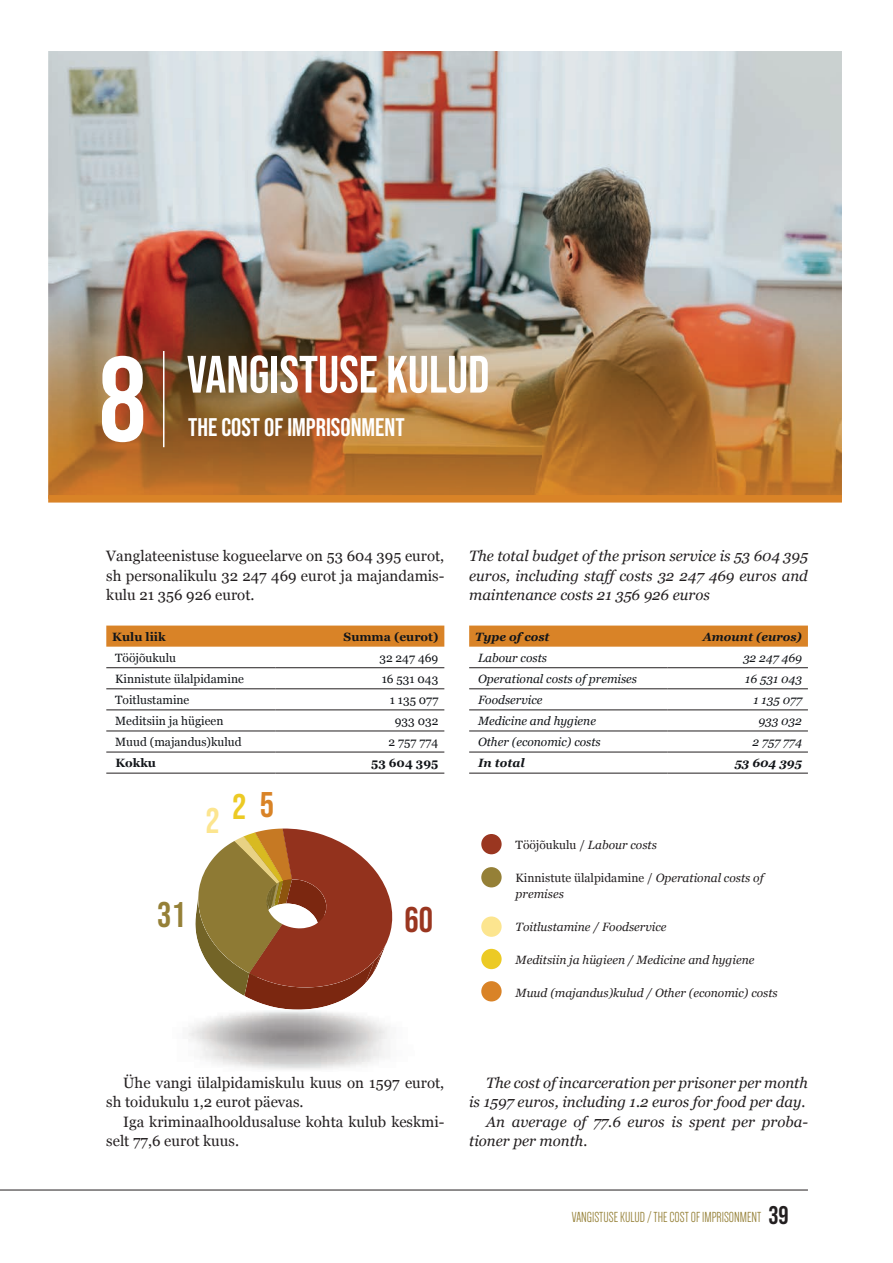
<style>
.page{position:relative;width:893px;height:1263px;background:#fff}
.page>*{position:absolute;margin:0;border:0;box-sizing:border-box;transform-origin:0 0}
.t1{font:120px "Bebas Neue";color:#fff}
.t2{font:52.5px "Bebas Neue";color:#fff}
.t3{font:35.7px "Bebas Neue";color:#fce58f}
.t4{font:35.7px "Bebas Neue";color:#958037}
.t5{font:35.7px "Bebas Neue";color:#9a3620}
.t6{font:25.5px "Bebas Neue";color:#fff}
.t7{font:italic 15px/19.5px "Georgia";color:#231f20;text-align:justify}
.t8{font:15px/19.5px "Georgia";color:#231f20}
.t9{font:15px "Dense";color:#958037}
.t10{font:italic 12px/16.5px "Georgia";color:#231f20}
.t11{font:italic 12px "Georgia";color:#121519}
.t12{font:12px "Georgia";color:#121519}
.t13{font:italic 700 12px "Georgia";color:#121519}
.t14{font:700 12px "Georgia";color:#121519}
.t15{font:12px "Georgia";color:#231f20}
.s1{font-style:italic}
.s2{font-style:normal}
.s3{font-family:"Bebas Neue";font-size:25.5px;color:#231f20}
</style>
<div class="page">
<hr style="left:0;top:1190px;width:808px;height:1px;background:#231f20">
<svg style="left:195px;top:828px;width:197px;height:182px"></svg>
<div style="left:481px;top:834px;width:21px;height:20px;background:#9a3620;border-radius:50%"></div>
<div style="left:481px;top:867px;width:21px;height:20px;background:#958037;border-radius:50%"></div>
<div style="left:481px;top:916px;width:21px;height:21px;background:#fce58f;border-radius:50%"></div>
<div style="left:481px;top:949px;width:21px;height:20px;background:#ecca24;border-radius:50%"></div>
<div style="left:481px;top:981px;width:21px;height:20px;background:#d98327;border-radius:50%"></div>
<img style="left:48px;top:51px;width:794px;height:444px">
<hr style="left:163px;top:351px;width:1px;height:96px;background:#fff">
<div style="left:48px;top:495px;width:794px;height:8px;background:#d98327"></div>
<div style="left:106px;top:626px;width:338px;height:21px;background:#d98327"></div>
<hr style="left:106px;top:688px;width:169px;height:1px;background:#231f20">
<hr style="left:275px;top:688px;width:169px;height:1px;background:#231f20">
<hr style="left:106px;top:667px;width:169px;height:1px;background:#231f20">
<hr style="left:275px;top:667px;width:169px;height:1px;background:#231f20">
<hr style="left:106px;top:709px;width:169px;height:1px;background:#231f20">
<hr style="left:275px;top:709px;width:169px;height:1px;background:#231f20">
<hr style="left:106px;top:731px;width:169px;height:1px;background:#231f20">
<hr style="left:275px;top:731px;width:169px;height:1px;background:#231f20">
<hr style="left:106px;top:752px;width:169px;height:1px;background:#231f20">
<hr style="left:275px;top:752px;width:169px;height:1px;background:#231f20">
<hr style="left:106px;top:773px;width:169px;height:1px;background:#231f20">
<hr style="left:275px;top:773px;width:169px;height:1px;background:#231f20">
<div style="left:469px;top:626px;width:339px;height:21px;background:#d98327"></div>
<hr style="left:469px;top:688px;width:199px;height:1px;background:#231f20">
<hr style="left:668px;top:688px;width:140px;height:1px;background:#231f20">
<hr style="left:469px;top:667px;width:199px;height:1px;background:#231f20">
<hr style="left:668px;top:667px;width:140px;height:1px;background:#231f20">
<hr style="left:469px;top:709px;width:199px;height:1px;background:#231f20">
<hr style="left:668px;top:709px;width:140px;height:1px;background:#231f20">
<hr style="left:469px;top:731px;width:199px;height:1px;background:#231f20">
<hr style="left:668px;top:731px;width:140px;height:1px;background:#231f20">
<hr style="left:469px;top:752px;width:199px;height:1px;background:#231f20">
<hr style="left:668px;top:752px;width:140px;height:1px;background:#231f20">
<hr style="left:469px;top:773px;width:199px;height:1px;background:#231f20">
<hr style="left:668px;top:773px;width:140px;height:1px;background:#231f20">
<h1 class="t1" style="left:99px;top:331px;width:49px">8</h1>
<h2 class="t2" style="left:187px;top:345px;width:304px">VANGISTUSE KULUD</h2>
<h3 class="t6" style="left:188px;top:413px;width:218px">THE COST OF IMPRISONMENT</h3>
<p class="t8" style="left:106px;top:545px;width:340px;text-align:justify">Vanglateenistuse kogueelarve on 53 604 395 eurot, sh personalikulu 32 247 469 eurot ja majandamis&shy;kulu 21 356 926 eurot.</p>
<p class="t14" style="left:112px;top:627px;width:55px">Kulu liik</p>
<p class="t14" style="left:344px;top:627px;width:96px">Summa (eurot)</p>
<p class="t12" style="left:115px;top:649px;width:62px">Tööjõukulu</p>
<p class="t12" style="left:379px;top:649px;width:60px">32 247 469</p>
<p class="t12" style="left:115px;top:670px;width:130px">Kinnistute ülalpidamine</p>
<p class="t12" style="left:382px;top:670px;width:58px">16 531 043</p>
<p class="t12" style="left:115px;top:691px;width:76px">Toitlustamine</p>
<p class="t12" style="left:390px;top:691px;width:50px">1 135 077</p>
<p class="t12" style="left:115px;top:712px;width:110px">Meditsiin ja hügieen</p>
<p class="t12" style="left:395px;top:712px;width:45px">933 032</p>
<p class="t12" style="left:115px;top:733px;width:128px">Muud (majandus)kulud</p>
<p class="t12" style="left:389px;top:733px;width:51px">2 757 774</p>
<p class="t14" style="left:115px;top:754px;width:42px">Kokku</p>
<p class="t14" style="left:371px;top:754px;width:69px">53 604 395</p>
<h3 class="t3" style="left:206px;top:800px;width:70px">2<sup>2</sup><sup>5</sup></h3>
<h3 class="t4" style="left:157px;top:894px;width:30px">31</h3>
<h3 class="t5" style="left:405px;top:899px;width:30px">60</h3>
<p class="t7" style="left:469px;top:545px;width:340px">The total budget of the prison service is 53 604 395 euros, including staffcosts 32 247 469 euros and maintenance costs 21 356 926 euros</p>
<p class="t13" style="left:475px;top:627px;width:76px">Type of cost</p>
<p class="t13" style="left:703px;top:627px;width:101px">Amount (euros)</p>
<p class="t11" style="left:478px;top:649px;width:70px">Labour costs</p>
<p class="t11" style="left:743px;top:649px;width:60px">32 247 469</p>
<p class="t11" style="left:478px;top:670px;width:161px">Operational costs of premises</p>
<p class="t11" style="left:745px;top:670px;width:58px">16 531 043</p>
<p class="t11" style="left:478px;top:691px;width:66px">Foodservice</p>
<p class="t11" style="left:754px;top:691px;width:50px">1 135 077</p>
<p class="t11" style="left:478px;top:712px;width:119px">Medicine and hygiene</p>
<p class="t11" style="left:758px;top:712px;width:45px">933 032</p>
<p class="t11" style="left:478px;top:733px;width:124px">Other (economic) costs</p>
<p class="t11" style="left:752px;top:733px;width:51px">2 757 774</p>
<p class="t13" style="left:478px;top:754px;width:48px">In total</p>
<p class="t13" style="left:735px;top:754px;width:69px">53 604 395</p>
<p class="t15" style="left:516px;top:836px;width:143px">Tööjõukulu / <span class="s1">Labour costs</span></p>
<p class="t10" style="left:516px;top:869px;width:250px"><span class="s2">Kinnistute ülalpidamine /</span> Operational costs of premises</p>
<p class="t10" style="left:516px;top:918px;width:152px">Toitlustamine / Foodservice</p>
<p class="t10" style="left:516px;top:951px;width:240px">Meditsiin ja hügieen / Medicine and hygiene</p>
<p class="t10" style="left:516px;top:984px;width:264px">Muud (majandus)kulud / Other (economic) costs</p>
<p class="t8" style="left:106px;top:1072px;width:340px;text-indent:17px">Ühe vangi ülalpidamiskulu kuus on 1597 eurot, sh toidukulu 1,2 eurot päevas.</p>
<p class="t8" style="left:106px;top:1111px;width:340px;text-indent:17px">Iga kriminaalhooldusaluse kohta kulub keskmi&shy;selt 77,6 eurot kuus.</p>
<p class="t7" style="left:486px;top:1072px;width:323px">The cost of incarceration per prisoner per month</p>
<p class="t7" style="left:469px;top:1091px;width:338px">is 1597 euros, including 1.2 euros for food per day.</p>
<p class="t7" style="left:486px;top:1111px;width:323px">An average of 77.6 euros is spent per proba-</p>
<p class="t7" style="left:469px;top:1130px;width:120px">tioner per month.</p>
<p class="t9" style="left:572px;top:1210px;width:218px">VANGISTUSE KULUD / THE COST OF IMPRISONMENT <span class="s3">39</span></p>
</div>
